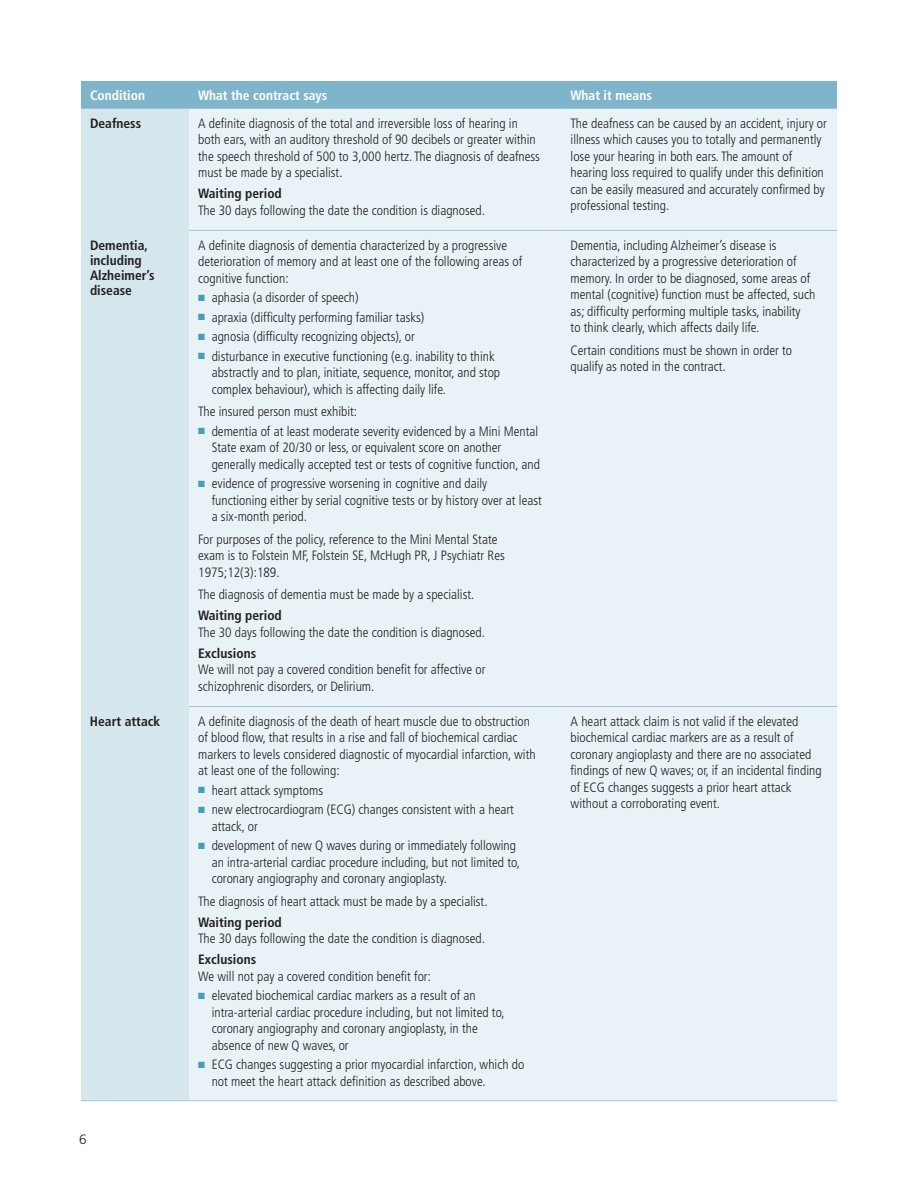
<style>
.page{position:relative;width:918px;height:1188px;background:#fff}
.page>*{position:absolute;margin:0;border:0;box-sizing:border-box;transform-origin:0 0}
.t1{font:300 condensed 13.5px/16.5px "Frutiger";color:#231f20}
.t2{font:700 condensed 13.5px/15px "Frutiger";color:#231f20}
.t3{font:700 condensed 13.5px "Frutiger";color:#fff}
.t4{font:300 13.5px "Frutiger";color:#231f20}
.s1{color:#4b9db7}
</style>
<div class="page">
<div style="left:81px;top:81px;width:756px;height:28px;background:#7eb5cb"></div>
<div style="left:81px;top:109px;width:108px;height:991px;background:#d6e6ed"></div>
<div style="left:189px;top:109px;width:648px;height:991px;background:#e9f2f6"></div>
<hr style="left:189px;top:230px;width:364px;height:1px;background:#a0c7d9">
<hr style="left:553px;top:230px;width:284px;height:1px;background:#a0c7d9">
<hr style="left:189px;top:706px;width:364px;height:1px;background:#a0c7d9">
<hr style="left:553px;top:706px;width:284px;height:1px;background:#a0c7d9">
<hr style="left:81px;top:1100px;width:108px;height:1px;background:#a0c7d9">
<hr style="left:189px;top:1100px;width:364px;height:1px;background:#a0c7d9">
<hr style="left:553px;top:1100px;width:284px;height:1px;background:#a0c7d9">
<p class="t3" style="left:90px;top:87px;width:57px">Condition</p>
<p class="t3" style="left:198px;top:87px;width:131px">What the contract says</p>
<p class="t3" style="left:571px;top:87px;width:83px">What it means</p>
<p class="t2" style="left:90px;top:116px;width:53px">Deafness</p>
<p class="t1" style="left:198px;top:115px;width:343px">A definite diagnosis of the total and irreversible loss of hearing in both ears, with an auditory threshold of 90 decibels or greater within the speech threshold of 500 to 3,000 hertz. The diagnosis of deafness must be made by a specialist.</p>
<p class="t2" style="left:198px;top:186px;width:85px">Waiting period</p>
<p class="t1" style="left:198px;top:202px;width:288px">The 30 days following the date the condition is diagnosed.</p>
<p class="t1" style="left:571px;top:115px;width:258px">The deafness can be caused by an accident, injury or illness which causes you to totally and permanently lose your hearing in both ears. The amount of hearing loss required to qualify under this definition can be easily measured and accurately confirmed by professional testing.</p>
<p class="t2" style="left:90px;top:237px;width:66px">Dementia, including<br>Alzheimer’s disease</p>
<p class="t1" style="left:198px;top:237px;width:326px">A definite diagnosis of dementia characterized by a progressive deterioration of memory and at least one of the following areas of cognitive function:</p>
<p class="t1" style="left:198px;top:289px;width:162px"><span class="s1">■</span> aphasia (a disorder of speech)</p>
<p class="t1" style="left:198px;top:309px;width:228px"><span class="s1">■</span> apraxia (difficulty performing familiar tasks)</p>
<p class="t1" style="left:198px;top:328px;width:218px"><span class="s1">■</span> agnosia (difficulty recognizing objects), or</p>
<p class="t1" style="left:212px;top:348px;width:290px;text-indent:-13px"><span class="s1">■</span> disturbance in executive functioning (e.g. inability to think abstractly and to plan, initiate, sequence, monitor, and stop complex behaviour), which is affecting daily life.</p>
<p class="t1" style="left:198px;top:403px;width:161px">The insured person must exhibit:</p>
<p class="t1" style="left:212px;top:423px;width:330px;text-indent:-13px"><span class="s1">■</span> dementia of at least moderate severity evidenced by a Mini Mental<br>State exam of 20/30 or less, or equivalent score on another generally medically accepted test or tests of cognitive function, and</p>
<p class="t1" style="left:212px;top:475px;width:332px;text-indent:-13px"><span class="s1">■</span> evidence of progressive worsening in cognitive and daily functioning either by serial cognitive tests or by history over at least a six-month period.</p>
<p class="t1" style="left:198px;top:531px;width:308px">For purposes of the policy, reference to the Mini Mental State exam is to Folstein MF, Folstein SE, McHugh PR, J Psychiatr Res<br>1975;12(3):189.</p>
<p class="t1" style="left:198px;top:586px;width:278px">The diagnosis of dementia must be made by a specialist.</p>
<p class="t2" style="left:198px;top:608px;width:85px">Waiting period</p>
<p class="t1" style="left:198px;top:624px;width:288px">The 30 days following the date the condition is diagnosed.</p>
<p class="t2" style="left:198px;top:645px;width:60px">Exclusions</p>
<p class="t1" style="left:198px;top:661px;width:289px">We will not pay a covered condition benefit for affective or schizophrenic disorders, or Delirium.</p>
<p class="t2" style="left:90px;top:713px;width:72px">Heart attack</p>
<p class="t1" style="left:198px;top:713px;width:339px">A definite diagnosis of the death of heart muscle due to obstruction of blood flow, that results in a rise and fall of biochemical cardiac markers to levels considered diagnostic of myocardial infarction, with at least one of the following:</p>
<p class="t1" style="left:198px;top:782px;width:127px"><span class="s1">■</span> heart attack symptoms</p>
<p class="t1" style="left:212px;top:801px;width:304px;text-indent:-13px"><span class="s1">■</span> new electrocardiogram (ECG) changes consistent with a heart attack, or</p>
<p class="t1" style="left:212px;top:837px;width:310px;text-indent:-13px"><span class="s1">■</span> development of new Q waves during or immediately following an intra-arterial cardiac procedure including, but not limited to, coronary angiography and coronary angioplasty.</p>
<p class="t1" style="left:198px;top:893px;width:291px">The diagnosis of heart attack must be made by a specialist.</p>
<p class="t2" style="left:198px;top:914px;width:85px">Waiting period</p>
<p class="t1" style="left:198px;top:930px;width:288px">The 30 days following the date the condition is diagnosed.</p>
<p class="t2" style="left:198px;top:952px;width:60px">Exclusions</p>
<p class="t1" style="left:198px;top:968px;width:234px">We will not pay a covered condition benefit for:</p>
<p class="t1" style="left:212px;top:987px;width:295px;text-indent:-13px"><span class="s1">■</span> elevated biochemical cardiac markers as a result of an intra-arterial cardiac procedure including, but not limited to, coronary angiography and coronary angioplasty, in the absence of new Q waves, or</p>
<p class="t1" style="left:212px;top:1056px;width:314px;text-indent:-13px"><span class="s1">■</span> ECG changes suggesting a prior myocardial infarction, which do not meet the heart attack definition as described above.</p>
<p class="t4" style="left:79px;top:1131px;width:9px">6</p>
<p class="t1" style="left:571px;top:237px;width:246px">Dementia, including Alzheimer’s disease is characterized by a progressive deterioration of memory. In order to be diagnosed, some areas of mental (cognitive) function must be affected, such as; difficulty performing multiple tasks, inability<br>to think clearly, which affects daily life.</p>
<p class="t1" style="left:571px;top:342px;width:223px">Certain conditions must be shown in order to qualify as noted in the contract.</p>
<p class="t1" style="left:571px;top:713px;width:252px">A heart attack claim is not valid if the elevated biochemical cardiac markers are as a result of coronary angioplasty and there are no associated findings of new Q waves; or, if an incidental finding of ECG changes suggests a prior heart attack without a corroborating event.</p>
</div>
